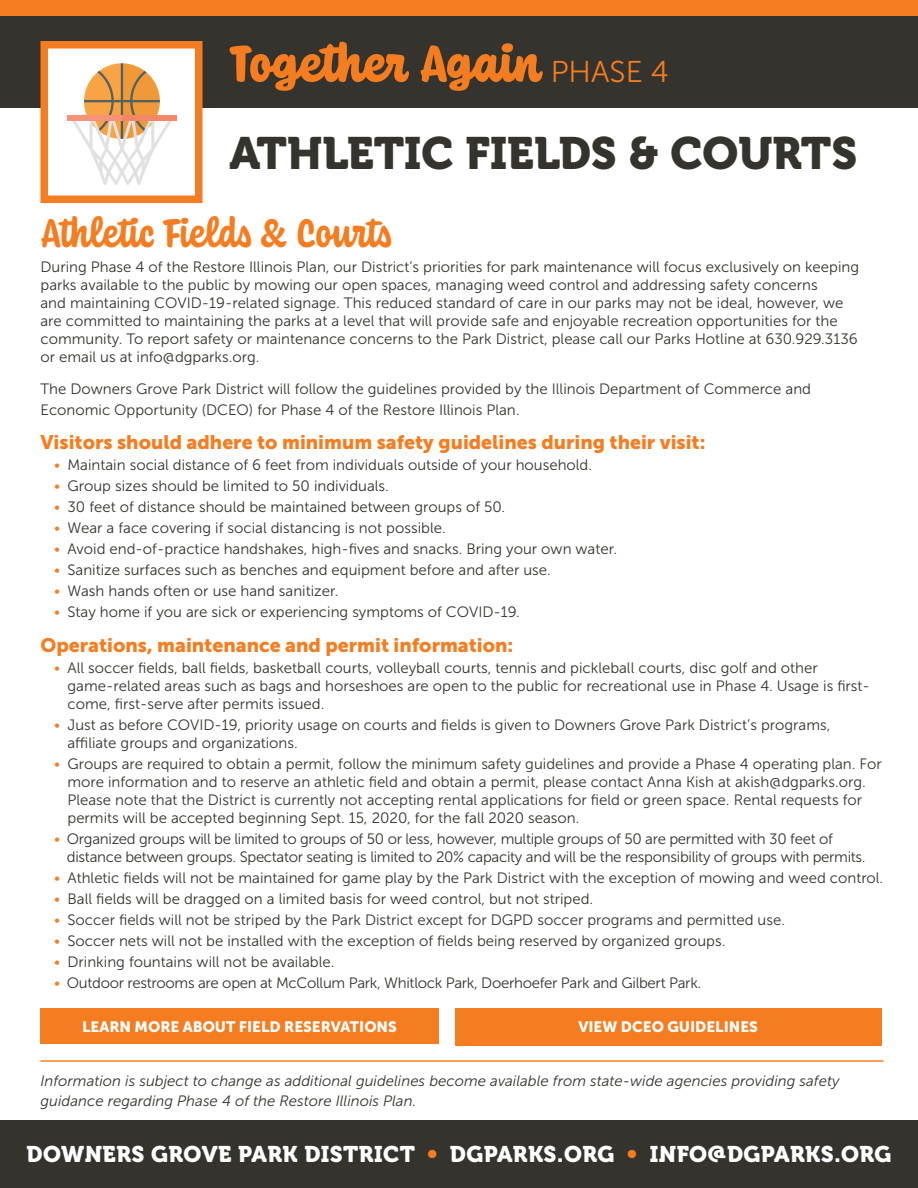
<style>
.page{position:relative;width:918px;height:1188px;background:#fff}
.page>*{position:absolute;margin:0;border:0;box-sizing:border-box;transform-origin:0 0}
.t1{font:900 54px "Coniferous";color:#f47d21}
.t2{font:45px "Museo 900";color:#34332e}
.t3{font:700 42px "Coniferous";color:#f47d21}
.t4{font:22.5px "Museo 900";letter-spacing:.02em;color:#fff}
.t5{font:19.5px "Museo Sans 900";color:#f47d21}
.t6{font:15px/18px "Museo Sans 300";color:#34332e}
.t7{font:15px/18px "Museo Sans 300";letter-spacing:-.02em;color:#34332e}
.t8{font:italic 15px/19.5px "Museo Sans 300";color:#34332e}
.t9{font:15px "Museo Sans 900";color:#fff}
.s1{font-family:"Museo Sans 300";font-weight:400;font-size:30px}
.s2{color:#f47d21}
</style>
<div class="page">
<div style="left:0;top:0;width:918px;height:108px;background:#34332e"></div>
<div style="left:0;top:1120px;width:918px;height:68px;background:#34332e"></div>
<div style="left:0;top:0;width:918px;height:15px;background:#f47d21"></div>
<div style="left:40px;top:41px;width:162px;height:162px;background:#fff;border:8px solid #f47d21"></div>
<div style="left:455px;top:1008px;width:426px;height:37px;background:#f47d21"></div>
<hr style="left:40px;top:1060px;width:843px;height:2px;background:#f47d21">
<div style="left:40px;top:1008px;width:399px;height:36px;background:#f47d21"></div>
<svg style="left:71px;top:63px;width:102px;height:122px"></svg>
<div style="left:68px;top:115px;width:54px;height:5px;background:#f59377"></div>
<div style="left:122px;top:115px;width:54px;height:5px;background:#f38764"></div>
<h1 class="t1" style="left:230px;top:26px;width:441px">Together Again <span class="s1">PHASE 4</span></h1>
<h2 class="t2" style="left:230px;top:127px;width:629px">ATHLETIC FIELDS &amp; COURTS</h2>
<h3 class="t3" style="left:40px;top:204px;width:353px">Athletic Fields &amp; Courts</h3>
<p class="t6" style="left:40px;top:258px;width:820px">During Phase 4 of the Restore Illinois Plan, our District’s priorities for park maintenance will focus exclusively on keeping parks available to the public by mowing our open spaces, managing weed control and addressing safety concerns<br>and maintaining COVID-19-related signage. This reduced standard of care in our parks may not be ideal, however, we are committed to maintaining the parks at a level that will provide safe and enjoyable recreation opportunities for the community. To report safety or maintenance concerns to the Park District, please call our Parks Hotline at 630.929.3136 or email us at info@dgparks.org.</p>
<p class="t6" style="left:40px;top:378px;width:772px;line-height:21px">The Downers Grove Park District will follow the guidelines provided by the Illinois Department of Commerce and<br>Economic Opportunity (DCEO) for Phase 4 of the Restore Illinois Plan.</p>
<h3 class="t5" style="left:40px;top:431px;width:667px">Visitors should adhere to minimum safety guidelines during their visit:</h3>
<p class="t6" style="left:54px;top:456px;width:540px"><span class="s2">•</span> Maintain social distance of 6 feet from individuals outside of your household.</p>
<p class="t6" style="left:54px;top:477px;width:336px"><span class="s2">•</span> Group sizes should be limited to 50 individuals.</p>
<p class="t6" style="left:54px;top:498px;width:453px"><span class="s2">•</span> 30 feet of distance should be maintained between groups of 50.</p>
<p class="t6" style="left:54px;top:519px;width:393px"><span class="s2">•</span> Wear a face covering if social distancing is not possible.</p>
<p class="t6" style="left:54px;top:540px;width:565px"><span class="s2">•</span> Avoid end-of-practice handshakes, high-fives and snacks. Bring your own water.</p>
<p class="t6" style="left:54px;top:561px;width:498px"><span class="s2">•</span> Sanitize surfaces such as benches and equipment before and after use.</p>
<p class="t6" style="left:54px;top:582px;width:286px"><span class="s2">•</span> Wash hands often or use hand sanitizer.</p>
<p class="t6" style="left:54px;top:603px;width:467px"><span class="s2">•</span> Stay home if you are sick or experiencing symptoms of COVID-19.</p>
<h3 class="t5" style="left:40px;top:634px;width:475px">Operations, maintenance and permit information:</h3>
<p class="t6" style="left:68px;top:659px;width:804px;text-indent:-14px"><span class="s2">•</span> All soccer fields, ball fields, basketball courts, volleyball courts, tennis and pickleball courts, disc golf and other game-related areas such as bags and horseshoes are open to the public for recreational use in Phase 4. Usage is first&shy;come, first-serve after permits issued.</p>
<p class="t6" style="left:68px;top:716px;width:764px;text-indent:-14px"><span class="s2">•</span> Just as before COVID-19, priority usage on courts and fields is given to Downers Grove Park District’s programs, affiliate groups and organizations.</p>
<p class="t6" style="left:68px;top:755px;width:816px;text-indent:-14px"><span class="s2">•</span> Groups are required to obtain a permit, follow the minimum safety guidelines and provide a Phase 4 operating plan. For more information and to reserve an athletic field and obtain a permit, please contact Anna Kish at akish@dgparks.org.<br>Please note that the District is currently not accepting rental applications for field or green space. Rental requests for permits will be accepted beginning Sept. 15, 2020, for the fall 2020 season.</p>
<p class="t7" style="left:67px;top:830px;width:800px;text-indent:-13px"><span class="s2">•</span> Organized groups will be limited to groups of 50 or less, however, multiple groups of 50 are permitted with 30 feet of distance between groups. Spectator seating is limited to 20% capacity and will be the responsibility of groups with permits.</p>
<p class="t6" style="left:54px;top:869px;width:831px"><span class="s2">•</span> Athletic fields will not be maintained for game play by the Park District with the exception of mowing and weed control.</p>
<p class="t6" style="left:54px;top:890px;width:541px"><span class="s2">•</span> Ball fields will be dragged on a limited basis for weed control, but not striped.</p>
<p class="t6" style="left:54px;top:911px;width:733px"><span class="s2">•</span> Soccer fields will not be striped by the Park District except for DGPD soccer programs and permitted use.</p>
<p class="t6" style="left:54px;top:932px;width:673px"><span class="s2">•</span> Soccer nets will not be installed with the exception of fields being reserved by organized groups.</p>
<p class="t6" style="left:54px;top:953px;width:282px"><span class="s2">•</span> Drinking fountains will not be available.</p>
<p class="t7" style="left:54px;top:974px;width:649px"><span class="s2">•</span> Outdoor restrooms are open at McCollum Park, Whitlock Park, Doerhoefer Park and Gilbert Park.</p>
<p class="t9" style="left:82px;top:1018px;width:316px">LEARN MORE ABOUT FIELD RESERVATIONS</p>
<p class="t9" style="left:578px;top:1018px;width:181px">VIEW DCEO GUIDELINES</p>
<p class="t8" style="left:41px;top:1072px;width:801px">Information is subject to change as additional guidelines become available from state-wide agencies providing safety guidance regarding Phase 4 of the Restore Illinois Plan.</p>
<h3 class="t4" style="left:27px;top:1141px;width:866px">DOWNERS GROVE PARK DISTRICT <span class="s2">•</span> DGPARKS.ORG <span class="s2">•</span> INFO@DGPARKS.ORG</h3>
</div>
